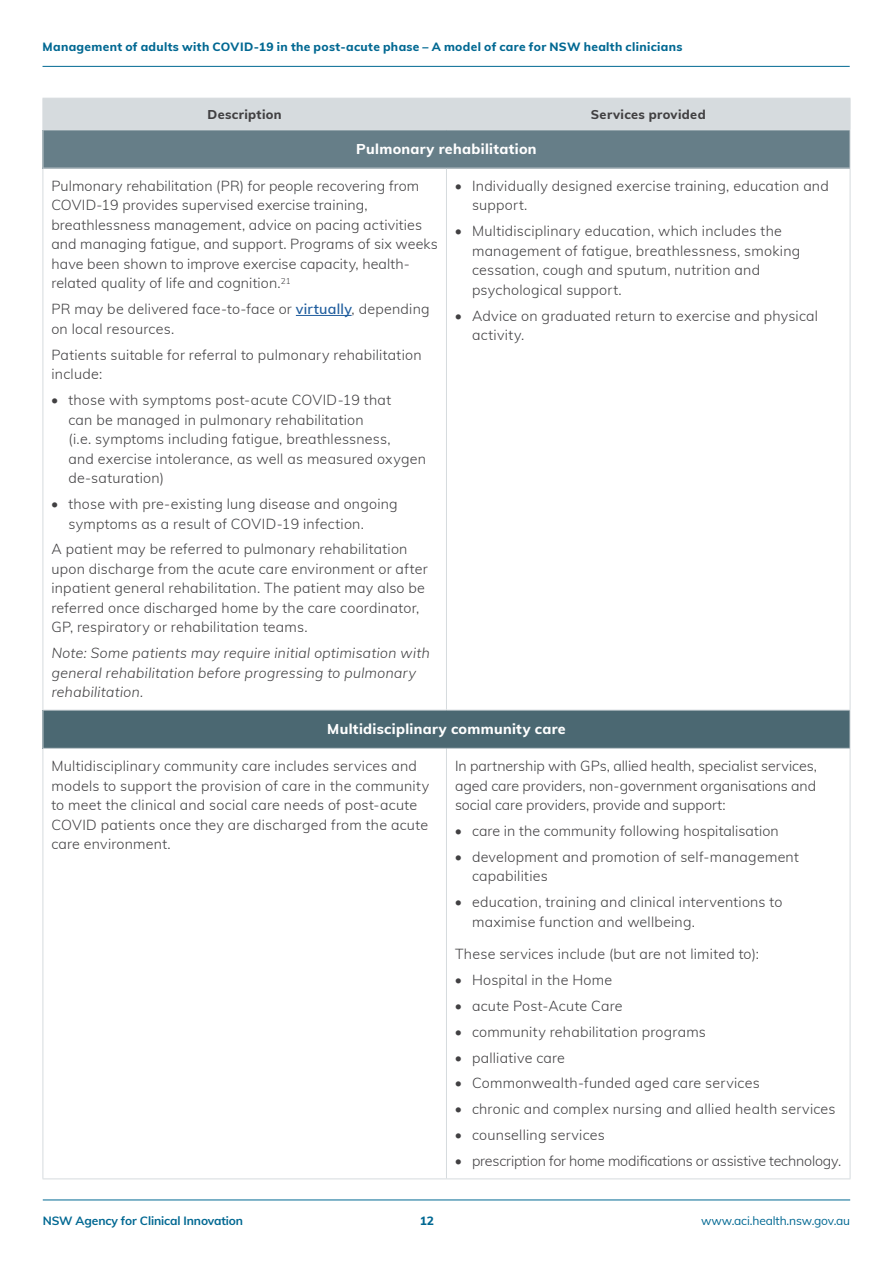
<style>
.page{position:relative;width:893px;height:1263px;background:#fff}
.page>*{position:absolute;margin:0;border:0;box-sizing:border-box;transform-origin:0 0}
.t1{font:300 14.25px/19.5px "Muli";letter-spacing:.015em;color:#414042}
.t2{font:italic 300 14.25px/19.5px "Muli";color:#414042}
.t3{font:300 14.25px "Muli";letter-spacing:-.015em;color:#414042}
.t4{font:800 14.25px "Muli";letter-spacing:.02em;color:#fff}
.t5{font:800 12.75px "Muli";letter-spacing:.025em;color:#414042}
.t6{font:800 12px "Muli";letter-spacing:.03em;color:#006892}
.t7{font:700 12px "Muli";letter-spacing:-.01em;color:#006892}
.t8{font:12px "Muli";letter-spacing:-.01em;color:#006892}
.s1{font-weight:600;color:#215e9e}
</style>
<div class="page">
<hr style="left:43px;top:66px;width:807px;height:1px;background:#006892">
<hr style="left:43px;top:1199px;width:807px;height:1px;background:#006892">
<div style="left:44px;top:99px;width:806px;height:30px;background:#d6dbde"></div>
<div style="left:43px;top:130px;width:807px;height:38px;background:#667e88"></div>
<div style="left:43px;top:710px;width:807px;height:38px;background:#4b6872"></div>
<hr style="left:43px;top:98px;width:403px;height:1px;background:#d6dbde">
<hr style="left:43px;top:99px;width:1px;height:30px;background:#d6dbde">
<hr style="left:446px;top:98px;width:404px;height:1px;background:#d6dbde">
<hr style="left:446px;top:99px;width:1px;height:30px;background:#d6dbde">
<hr style="left:850px;top:99px;width:1px;height:30px;background:#d6dbde">
<hr style="left:43px;top:129px;width:403px;height:1px;background:#d6dbde">
<hr style="left:43px;top:130px;width:1px;height:38px;background:#d6dbde">
<hr style="left:446px;top:129px;width:404px;height:1px;background:#d6dbde">
<hr style="left:850px;top:130px;width:1px;height:38px;background:#d6dbde">
<hr style="left:43px;top:168px;width:403px;height:1px;background:#d6dbde">
<hr style="left:446px;top:168px;width:404px;height:1px;background:#d6dbde">
<hr style="left:43px;top:710px;width:403px;height:1px;background:#d6dbde">
<hr style="left:43px;top:710px;width:1px;height:38px;background:#d6dbde">
<hr style="left:446px;top:710px;width:404px;height:1px;background:#d6dbde">
<hr style="left:850px;top:710px;width:1px;height:38px;background:#d6dbde">
<hr style="left:43px;top:748px;width:403px;height:1px;background:#d6dbde">
<hr style="left:446px;top:748px;width:404px;height:1px;background:#d6dbde">
<hr style="left:43px;top:1178px;width:403px;height:1px;background:#d6dbde">
<hr style="left:446px;top:1178px;width:404px;height:1px;background:#d6dbde">
<hr style="left:43px;top:169px;width:1px;height:541px;background:#d6dbde">
<hr style="left:43px;top:749px;width:1px;height:429px;background:#d6dbde">
<hr style="left:446px;top:169px;width:1px;height:541px;background:#d6dbde">
<hr style="left:850px;top:169px;width:1px;height:541px;background:#d6dbde">
<hr style="left:446px;top:749px;width:1px;height:429px;background:#d6dbde">
<hr style="left:850px;top:749px;width:1px;height:429px;background:#d6dbde">
<hr style="left:296px;top:315px;width:56px;height:1px;background:#215e9e">
<p class="t6" style="left:43px;top:38px;width:641px">Management of adults with COVID-19 in the post-acute phase – A model of care for NSW health clinicians</p>
<p class="t5" style="left:208px;top:105px;width:76px">Description</p>
<p class="t5" style="left:591px;top:105px;width:116px">Services provided</p>
<p class="t4" style="left:356px;top:138px;width:182px">Pulmonary rehabilitation</p>
<p class="t1" style="left:51px;top:175px;width:388px">Pulmonary rehabilitation (PR) for people recovering from COVID-19 provides supervised exercise training, breathlessness management, advice on pacing activities and managing fatigue, and support. Programs of six weeks have been shown to improve exercise capacity, health&shy;related quality of life and cognition.<sup>21</sup></p>
<p class="t1" style="left:51px;top:299px;width:380px">PR may be delivered face-to-face or <span class="s1">virtually</span>, depending on local resources.</p>
<p class="t1" style="left:51px;top:344px;width:372px">Patients suitable for referral to pulmonary rehabilitation include:</p>
<p class="t1" style="left:68px;top:390px;width:359px;text-indent:-17px">• those with symptoms post-acute COVID-19 that<br>can be managed in pulmonary rehabilitation<br>(i.e. symptoms including fatigue, breathlessness,<br>and exercise intolerance, as well as measured oxygen de-saturation)</p>
<p class="t1" style="left:68px;top:493px;width:331px;text-indent:-17px">• those with pre-existing lung disease and ongoing symptoms as a result of COVID-19 infection.</p>
<p class="t1" style="left:51px;top:539px;width:378px">A patient may be referred to pulmonary rehabilitation upon discharge from the acute care environment or after inpatient general rehabilitation. The patient may also be referred once discharged home by the care coordinator, GP, respiratory or rehabilitation teams.</p>
<p class="t2" style="left:51px;top:643px;width:381px">Note: Some patients may require initial optimisation with general rehabilitation before progressing to pulmonary rehabilitation.</p>
<p class="t1" style="left:472px;top:175px;width:358px;text-indent:-17px">• Individually designed exercise training, education and support.</p>
<p class="t1" style="left:472px;top:221px;width:330px;text-indent:-17px">• Multidisciplinary education, which includes the management of fatigue, breathlessness, smoking cessation, cough and sputum, nutrition and psychological support.</p>
<p class="t1" style="left:472px;top:305px;width:348px;text-indent:-17px">• Advice on graduated return to exercise and physical activity.</p>
<p class="t4" style="left:327px;top:719px;width:240px">Multidisciplinary community care</p>
<p class="t1" style="left:51px;top:756px;width:379px">Multidisciplinary community care includes services and models to support the provision of care in the community to meet the clinical and social care needs of post-acute COVID patients once they are discharged from the acute care environment.</p>
<p class="t1" style="left:455px;top:755px;width:364px;text-align:justify">In partnership with GPs, allied health, specialist services, aged care providers, non-government organisations and social care providers, provide and support:</p>
<p class="t1" style="left:455px;top:820px;width:325px">• care in the community following hospitalisation</p>
<p class="t1" style="left:472px;top:846px;width:328px;text-indent:-17px">• development and promotion of self-management capabilities</p>
<p class="t1" style="left:472px;top:892px;width:312px;text-indent:-17px">• education, training and clinical interventions to maximise function and wellbeing.</p>
<p class="t1" style="left:455px;top:943px;width:306px">These services include (but are not limited to):</p>
<p class="t1" style="left:455px;top:969px;width:159px">• Hospital in the Home</p>
<p class="t1" style="left:455px;top:995px;width:169px">• acute Post-Acute Care</p>
<p class="t1" style="left:455px;top:1021px;width:252px">• community rehabilitation programs</p>
<p class="t1" style="left:455px;top:1047px;width:111px">• palliative care</p>
<p class="t1" style="left:455px;top:1073px;width:306px">• Commonwealth-funded aged care services</p>
<p class="t1" style="left:455px;top:1099px;width:382px">• chronic and complex nursing and allied health services</p>
<p class="t1" style="left:455px;top:1124px;width:151px">• counselling services</p>
<p class="t3" style="left:455px;top:1150px;width:388px">• prescription for home modifications or assistive technology.</p>
<p class="t7" style="left:43px;top:1211px;width:202px">NSW Agency for Clinical Innovation</p>
<p class="t6" style="left:420px;top:1211px;width:16px">12</p>
<p class="t8" style="left:701px;top:1211px;width:150px">www.aci.health.nsw.gov.au</p>
</div>
